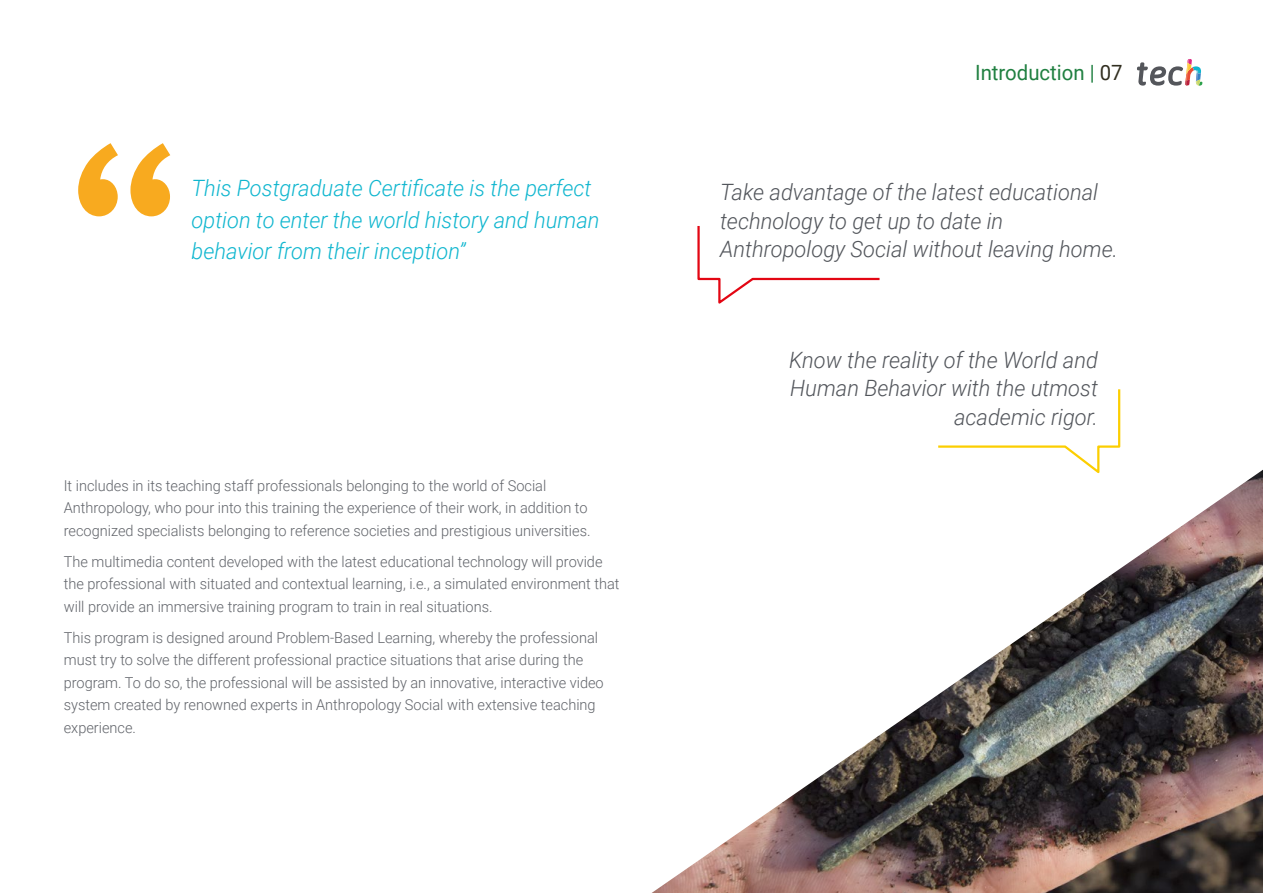
<style>
.page{position:relative;width:1263px;height:893px;background:#fff}
.page>*{position:absolute;margin:0;border:0;box-sizing:border-box;transform-origin:0 0}
.t1{font:italic 300 22.5px/28.5px "Roboto";color:#52555b;text-align:right}
.t2{font:italic 300 22.5px/31.5px "Roboto";color:#0fb6cf}
.t3{font:21px "Roboto";color:#208041}
.t4{font:300 15px/22.5px "Roboto";color:#61646a}
.s1{color:#312e20}
</style>
<div class="page">
<svg style="left:78px;top:143px;width:92px;height:73px"></svg>
<svg style="left:938px;top:389px;width:183px;height:81px"></svg>
<svg style="left:697px;top:226px;width:183px;height:78px"></svg>
<img style="left:652px;top:470px;width:611px;height:423px">
<svg style="left:1137px;top:59px;width:65px;height:27px"></svg>
<h1 class="t2" style="left:192px;top:172px;width:409px">This Postgraduate Certificate is the perfect option to enter the world history and human behavior from their inception”</h1>
<p class="t4" style="left:64px;top:473px;width:528px">It includes in its teaching staff professionals belonging to the world of Social<br>Anthropology, who pour into this training the experience of their work, in addition to recognized specialists belonging to reference societies and prestigious universities.</p>
<p class="t4" style="left:64px;top:549px;width:557px">The multimedia content developed with the latest educational technology will provide the professional with situated and contextual learning, i.e., a simulated environment that will provide an immersive training program to train in real situations.</p>
<p class="t4" style="left:64px;top:625px;width:541px">This program is designed around Problem-Based Learning, whereby the professional must try to solve the different professional practice situations that arise during the program. To do so, the professional will be assisted by an innovative, interactive video system created by renowned experts in Anthropology Social with extensive teaching experience.</p>
<h2 class="t3" style="left:975px;top:57px;width:149px">Introduction | <span class="s1">07</span></h2>
<h1 class="t1" style="left:720px;top:177px;width:399px;text-align:left">Take advantage of the latest educational technology to get up to date in<br>Anthropology Social without leaving home.</h1>
<h1 class="t1" style="left:789px;top:345px;width:310px">Know the reality of the World and<br>Human Behavior with the utmost academic rigor.</h1>
</div>
